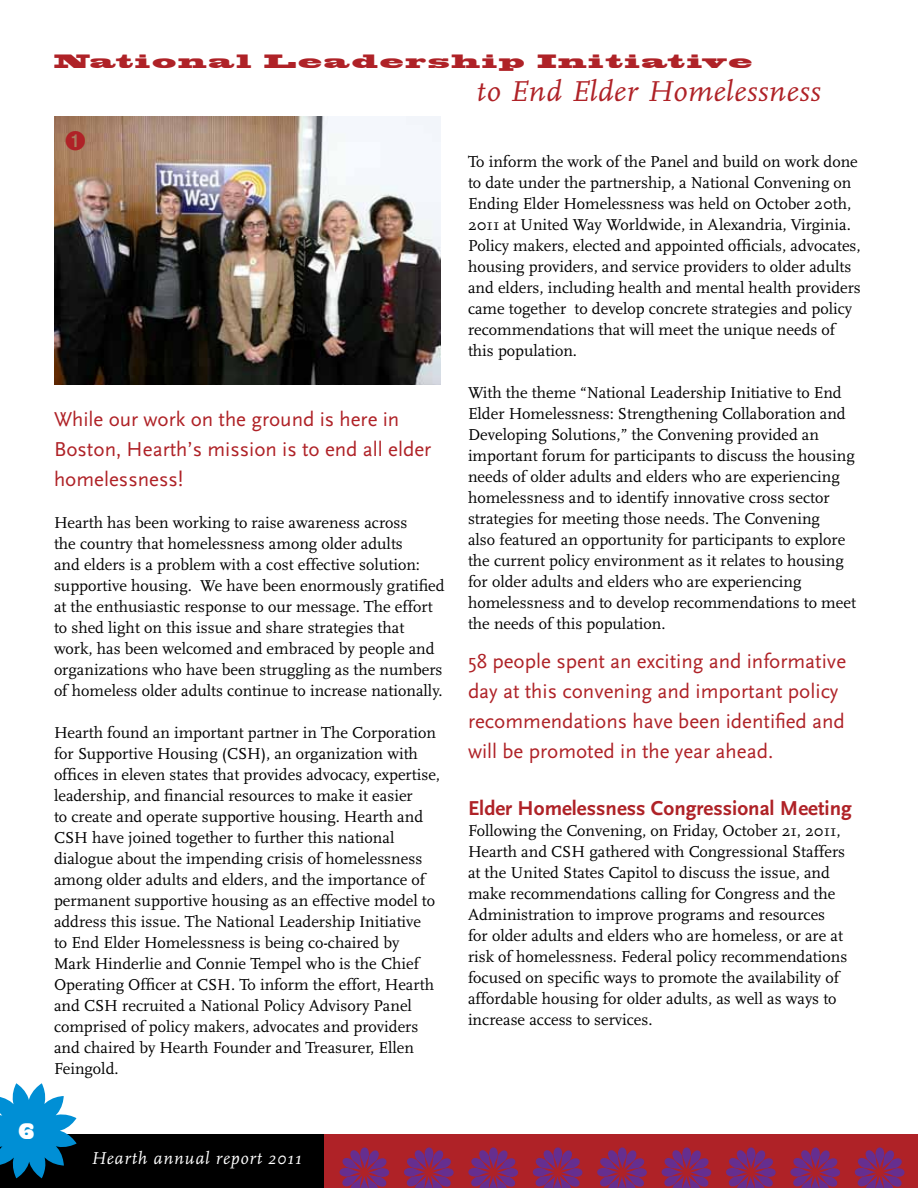
<style>
.page{position:relative;width:918px;height:1188px;background:#fff}
.page>*{position:absolute;margin:0;border:0;box-sizing:border-box;transform-origin:0 0}
.t1{font:italic 30px "Scala";letter-spacing:.02em;color:#af2227;scale:1.05 1}
.t2{font:21px/30px "Scala Sans";color:#af2227}
.t3{font:700 21px "Scala Sans";color:#af2227}
.t4{font:21px "Blackoak Std";color:#fff;scale:.5 1}
.t5{font:18px "Blackoak Std";letter-spacing:.1em;color:#af2227}
.t6{font:italic 18px "Scala";letter-spacing:.05em;color:#fff}
.t7{font:16.5px/21px "Scala";color:#000}
</style>
<div class="page">
<div style="left:289px;top:1134px;width:629px;height:54px;background:#af2227"></div>
<svg style="left:340px;top:1147px;width:49px;height:41px"></svg>
<svg style="left:404px;top:1147px;width:50px;height:41px"></svg>
<svg style="left:468px;top:1147px;width:50px;height:41px"></svg>
<svg style="left:533px;top:1147px;width:49px;height:41px"></svg>
<svg style="left:597px;top:1147px;width:50px;height:41px"></svg>
<svg style="left:662px;top:1147px;width:49px;height:41px"></svg>
<svg style="left:726px;top:1147px;width:50px;height:41px"></svg>
<svg style="left:790px;top:1147px;width:50px;height:41px"></svg>
<svg style="left:855px;top:1147px;width:49px;height:41px"></svg>
<div style="left:0;top:1134px;width:324px;height:54px;background:#000"></div>
<svg style="left:0;top:1083px;width:77px;height:95px"></svg>
<img style="left:54px;top:117px;width:386px;height:267px">
<svg style="left:66px;top:131px;width:19px;height:19px"></svg>
<p class="t5" style="left:54px;top:49px;width:700px">National Leadership Initiative</p>
<h1 class="t1" style="left:477px;top:75px;width:329px">to End Elder Homelessness</h1>
<p class="t4" style="left:19px;top:1117px;width:33px">6</p>
<p class="t2" style="left:54px;top:405px;width:379px">While our work on the ground is here in<br>Boston, Hearth’s mission is to end all elder homelessness!</p>
<p class="t7" style="left:54px;top:512px;width:392px">Hearth has been working to raise awareness across<br>the country that homelessness among older adults<br>and elders is a problem with a cost effective solution: supportive housing. We have been enormously gratified at the enthusiastic response to our message. The effort to shed light on this issue and share strategies that work, has been welcomed and embraced by people and organizations who have been struggling as the numbers of homeless older adults continue to increase nationally.</p>
<p class="t7" style="left:54px;top:722px;width:388px">Hearth found an important partner in The Corporation for Supportive Housing (CSH), an organization with offices in eleven states that provides advocacy, expertise, leadership, and financial resources to make it easier<br>to create and operate supportive housing. Hearth and CSH have joined together to further this national dialogue about the impending crisis of homelessness among older adults and elders, and the importance of permanent supportive housing as an effective model to address this issue. The National Leadership Initiative<br>to End Elder Homelessness is being co-chaired by<br>Mark Hinderlie and Connie Tempel who is the Chief Operating Officer at CSH. To inform the effort, Hearth and CSH recruited a National Policy Advisory Panel comprised of policy makers, advocates and providers and chaired by Hearth Founder and Treasurer, Ellen Feingold.</p>
<p class="t6" style="left:91px;top:1148px;width:212px">Hearth annual report 2011</p>
<p class="t7" style="left:468px;top:152px;width:394px">To inform the work of the Panel and build on work done to date under the partnership, a National Convening on Ending Elder Homelessness was held on October 20th, 2011 at United Way Worldwide, in Alexandria, Virginia.<br>Policy makers, elected and appointed officials, advocates, housing providers, and service providers to older adults and elders, including health and mental health providers came together to develop concrete strategies and policy recommendations that will meet the unique needs of this population.</p>
<p class="t7" style="left:468px;top:383px;width:390px">With the theme “National Leadership Initiative to End Elder Homelessness: Strengthening Collaboration and Developing Solutions,” the Convening provided an important forum for participants to discuss the housing needs of older adults and elders who are experiencing homelessness and to identify innovative cross sector strategies for meeting those needs. The Convening<br>also featured an opportunity for participants to explore the current policy environment as it relates to housing for older adults and elders who are experiencing homelessness and to develop recommendations to meet the needs of this population.</p>
<p class="t2" style="left:468px;top:647px;width:380px">58 people spent an exciting and informative day at this convening and important policy recommendations have been identified and will be promoted in the year ahead.</p>
<p class="t3" style="left:468px;top:797px;width:385px">Elder Homelessness Congressional Meeting</p>
<p class="t7" style="left:468px;top:821px;width:381px">Following the Convening, on Friday, October 21, 2011, Hearth and CSH gathered with Congressional Staffers at the United States Capitol to discuss the issue, and make recommendations calling for Congress and the Administration to improve programs and resources for older adults and elders who are homeless, or are at risk of homelessness. Federal policy recommendations focused on specific ways to promote the availability of affordable housing for older adults, as well as ways to increase access to services.</p>
</div>
